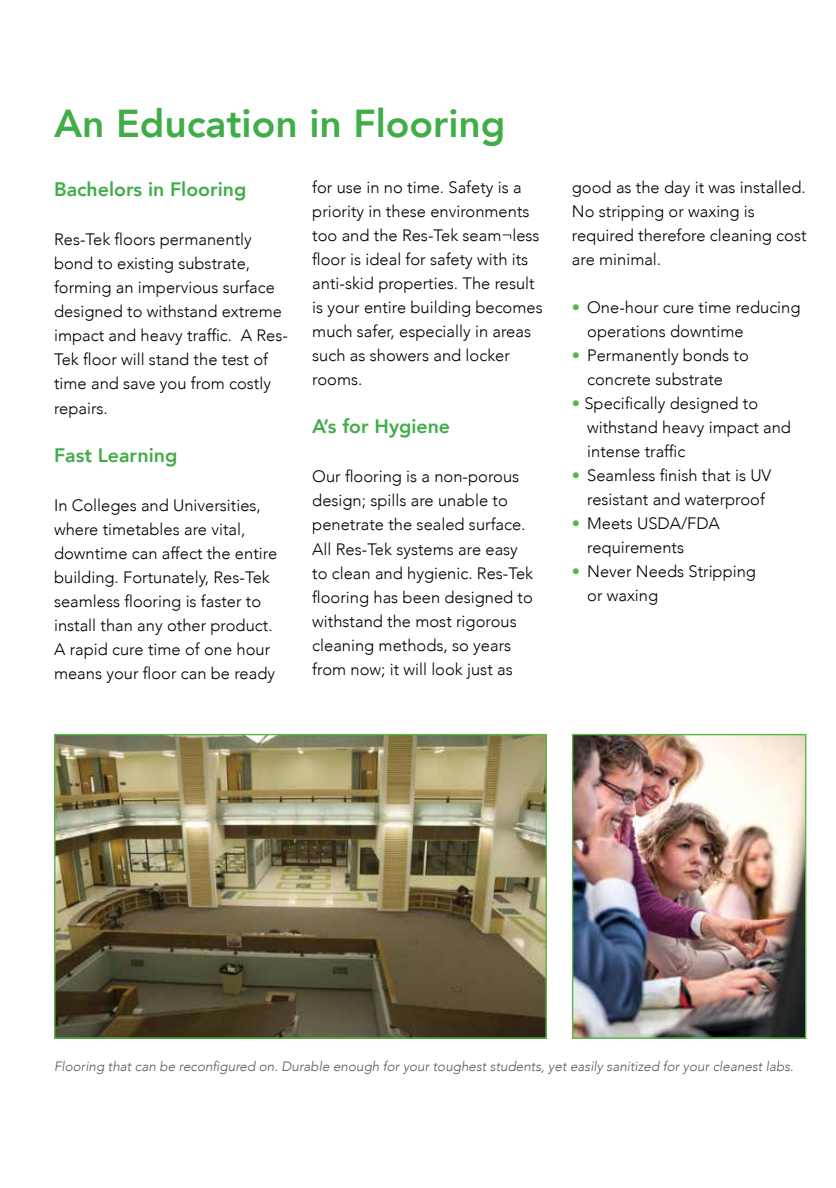
<style>
.page{position:relative;width:836px;height:1188px;background:#fff}
.page>*{position:absolute;margin:0;border:0;box-sizing:border-box;transform-origin:0 0}
.t1{font:800 38.85px "Avenir";color:#41ad49}
.t2{font:800 19.5px "Avenir";color:#41ad49}
.t3{font:300 16.5px/24px "Avenir";color:#000}
.t4{font:italic 300 13.5px "Avenir";color:#58595b}
.s1{color:#54b948}
</style>
<div class="page">
<img style="left:56px;top:735px;width:488px;height:301px">
<div style="left:54px;top:733px;width:492px;height:305px;border:1px solid #54b948"></div>
<img style="left:573px;top:735px;width:230px;height:301px">
<div style="left:571px;top:733px;width:234px;height:305px;border:1px solid #54b948"></div>
<h1 class="t1" style="left:54px;top:93px;width:452px">An Education in Flooring</h1>
<p class="t2" style="left:54px;top:174px;width:194px">Bachelors in Flooring</p>
<p class="t3" style="left:54px;top:228px;width:235px">Res-Tek floors permanently bond to existing substrate, forming an impervious surface designed to withstand extreme impact and heavy traffic. A Res-<br>Tek floor will stand the test of time and save you from costly repairs.</p>
<p class="t2" style="left:54px;top:440px;width:125px">Fast Learning</p>
<p class="t3" style="left:54px;top:493px;width:224px">In Colleges and Universities, where timetables are vital, downtime can affect the entire building. Fortunately, Res-Tek seamless flooring is faster to install than any other product.<br>A rapid cure time of one hour means your floor can be ready</p>
<p class="t3" style="left:312px;top:175px;width:232px">for use in no time. Safety is a priority in these environments too and the Res-Tek seam¬less floor is ideal for safety with its anti-skid properties. The result is your entire building becomes much safer, especially in areas such as showers and locker rooms.</p>
<p class="t2" style="left:312px;top:411px;width:139px">A’s for Hygiene</p>
<p class="t3" style="left:312px;top:464px;width:222px">Our flooring is a non-porous design; spills are unable to penetrate the sealed surface.<br>All Res-Tek systems are easy to clean and hygienic. Res-Tek flooring has been designed to withstand the most rigorous cleaning methods, so years from now; it will look just as</p>
<p class="t3" style="left:571px;top:175px;width:236px">good as the day it was installed.<br>No stripping or waxing is required therefore cleaning cost are minimal.</p>
<p class="t3" style="left:587px;top:295px;width:215px;text-indent:-15px"><span class="s1">•</span> One-hour cure time reducing operations downtime</p>
<p class="t3" style="left:587px;top:343px;width:163px;text-indent:-15px"><span class="s1">•</span> Permanently bonds to concrete substrate</p>
<p class="t3" style="left:587px;top:391px;width:205px;text-indent:-15px"><span class="s1">•</span> Specifically designed to withstand heavy impact and intense traffic</p>
<p class="t3" style="left:571px;top:463px;width:201px;text-align:center"><span class="s1">•</span> Seamless finish that is UV resistant and waterproof</p>
<p class="t3" style="left:587px;top:511px;width:134px;text-indent:-15px"><span class="s1">•</span> Meets USDA/FDA requirements</p>
<p class="t3" style="left:587px;top:559px;width:170px;text-indent:-15px"><span class="s1">•</span> Never Needs Stripping or waxing</p>
<p class="t4" style="left:54px;top:1058px;width:740px">Flooring that can be reconfigured on. Durable enough for your toughest students, yet easily sanitized for your cleanest labs.</p>
</div>
